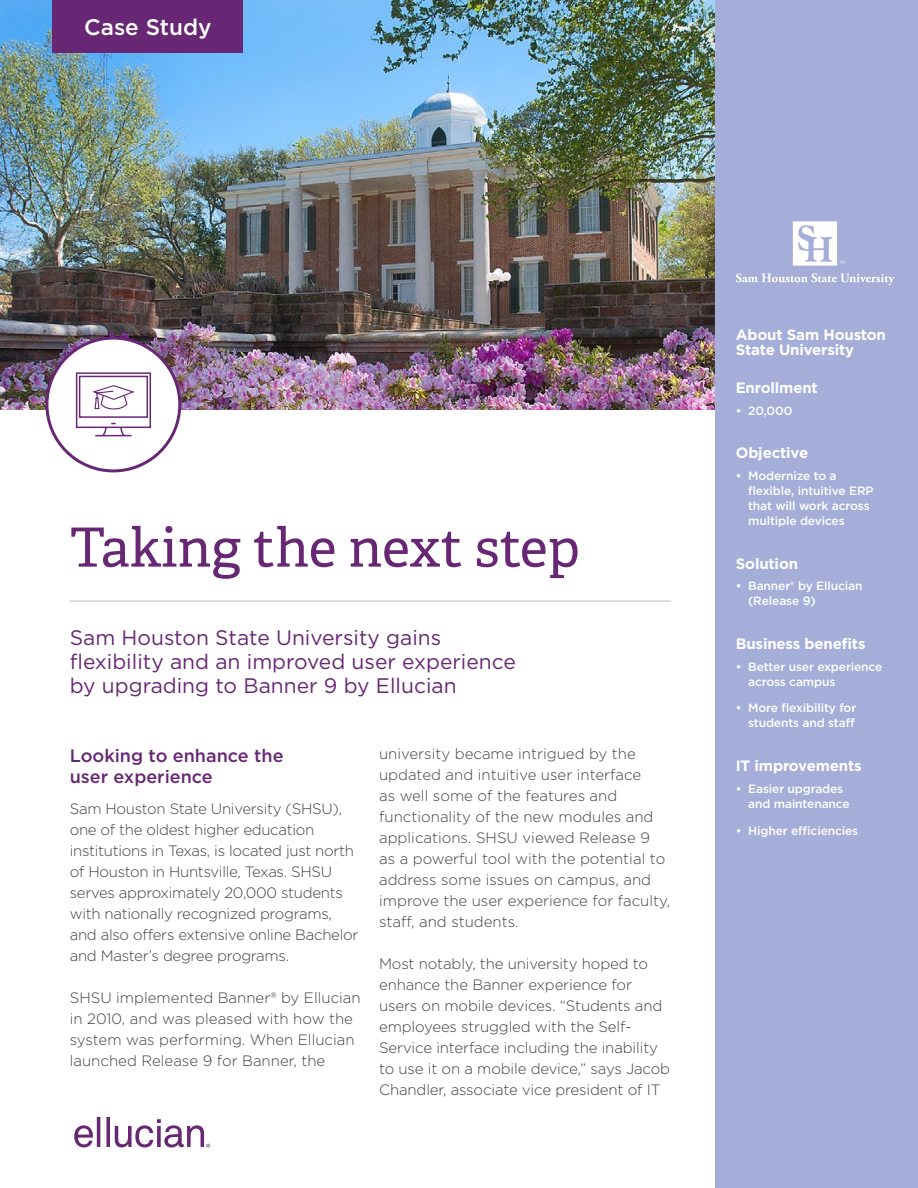
<style>
.page{position:relative;width:918px;height:1188px;background:#fff}
.page>*{position:absolute;margin:0;border:0;box-sizing:border-box;transform-origin:0 0}
.t1{font:54px "Adelle PE";color:#682774}
.t2{font:500 22.5px "Gotham";color:#fff}
.SUBHEADER{font:21px/24px "Gotham";color:#682774}
.SUBHEADER-2{font:500 18px/21px "Gotham";color:#682774}
.BODY{font:300 15px/21px "Gotham";color:#414042}
.BODY_no_space_above{font:300 15px/21px "Gotham";letter-spacing:-.02em;color:#414042}
.CALL_OUT_SUBHEAD{font:700 15px/15px "Gotham";letter-spacing:-.01em;color:#fff}
.t3{font:500 12px/15px "Gotham";letter-spacing:-.01em;color:#fff}
</style>
<div class="page">
<img style="left:0;top:0;width:716px;height:409px">
<svg style="left:74px;top:1117px;width:136px;height:30px"></svg>
<hr style="left:70px;top:600px;width:600px;height:2px;background:#d1d3d4">
<div style="left:53px;top:0;width:190px;height:53px;background:#682774"></div>
<div style="left:47px;top:338px;width:133px;height:133px;background:#fff;border-radius:50%"></div>
<div style="left:45px;top:337px;width:136px;height:135px;border:3px solid #682774;border-radius:50%"></div>
<div style="left:716px;top:0;width:202px;height:1188px;background:#a4aed8"></div>
<svg style="left:75px;top:372px;width:76px;height:65px"></svg>
<svg style="left:736px;top:273px;width:159px;height:12px"></svg>
<svg style="left:793px;top:221px;width:52px;height:45px"></svg>
<h2 class="t2" style="left:84px;top:12px;width:129px">Case Study</h2>
<p class="t1" style="left:70px;top:508px;width:512px">Taking the next step</p>
<p class="SUBHEADER" style="left:70px;top:625px;width:448px">Sam Houston State University gains flexibility and an improved user experience by upgrading to Banner 9 by Ellucian</p>
<p class="SUBHEADER-2" style="left:70px;top:745px;width:215px">Looking to enhance the user experience</p>
<p class="BODY_no_space_above" style="left:70px;top:798px;width:290px">Sam Houston State University (SHSU), one of the oldest higher education institutions in Texas, is located just north of Houston in Huntsville, Texas. SHSU serves approximately 20,000 students with nationally recognized programs, and also offers extensive online Bachelor and Master’s degree programs.</p>
<p class="BODY" style="left:70px;top:987px;width:293px">SHSU implemented Banner® by Ellucian in 2010, and was pleased with how the system was performing. When Ellucian launched Release 9 for Banner, the</p>
<p class="BODY" style="left:379px;top:743px;width:293px">university became intrigued by the updated and intuitive user interface<br>as well some of the features and functionality of the new modules and applications. SHSU viewed Release 9<br>as a powerful tool with the potential to address some issues on campus, and improve the user experience for faculty, staff, and students.</p>
<p class="BODY" style="left:379px;top:953px;width:293px">Most notably, the university hoped to enhance the Banner experience for users on mobile devices. “Students and employees struggled with the Self-Service interface including the inability to use it on a mobile device,” says Jacob Chandler, associate vice president of IT</p>
<p class="CALL_OUT_SUBHEAD" style="left:736px;top:327px;width:152px">About Sam Houston<br>State University</p>
<p class="CALL_OUT_SUBHEAD" style="left:736px;top:380px;width:84px">Enrollment</p>
<p class="t3" style="left:736px;top:403px;width:58px">• 20,000</p>
<p class="CALL_OUT_SUBHEAD" style="left:736px;top:445px;width:74px">Objective</p>
<p class="t3" style="left:748px;top:468px;width:127px;text-indent:-12px">• Modernize to a flexible, intuitive ERP that will work across multiple devices</p>
<p class="CALL_OUT_SUBHEAD" style="left:736px;top:556px;width:64px">Solution</p>
<p class="t3" style="left:748px;top:578px;width:116px;text-indent:-12px">• Banner® by Ellucian (Release 9)</p>
<p class="CALL_OUT_SUBHEAD" style="left:736px;top:636px;width:131px">Business benefits</p>
<p class="t3" style="left:748px;top:659px;width:136px;text-indent:-12px">• Better user experience across campus</p>
<p class="t3" style="left:736px;top:701px;width:122px;text-align:right">• More flexibility for students and staff</p>
<p class="CALL_OUT_SUBHEAD" style="left:736px;top:758px;width:127px">IT improvements</p>
<p class="t3" style="left:748px;top:781px;width:103px;text-indent:-12px">• Easier upgrades and maintenance</p>
<p class="t3" style="left:736px;top:823px;width:124px">• Higher efficiencies</p>
</div>
